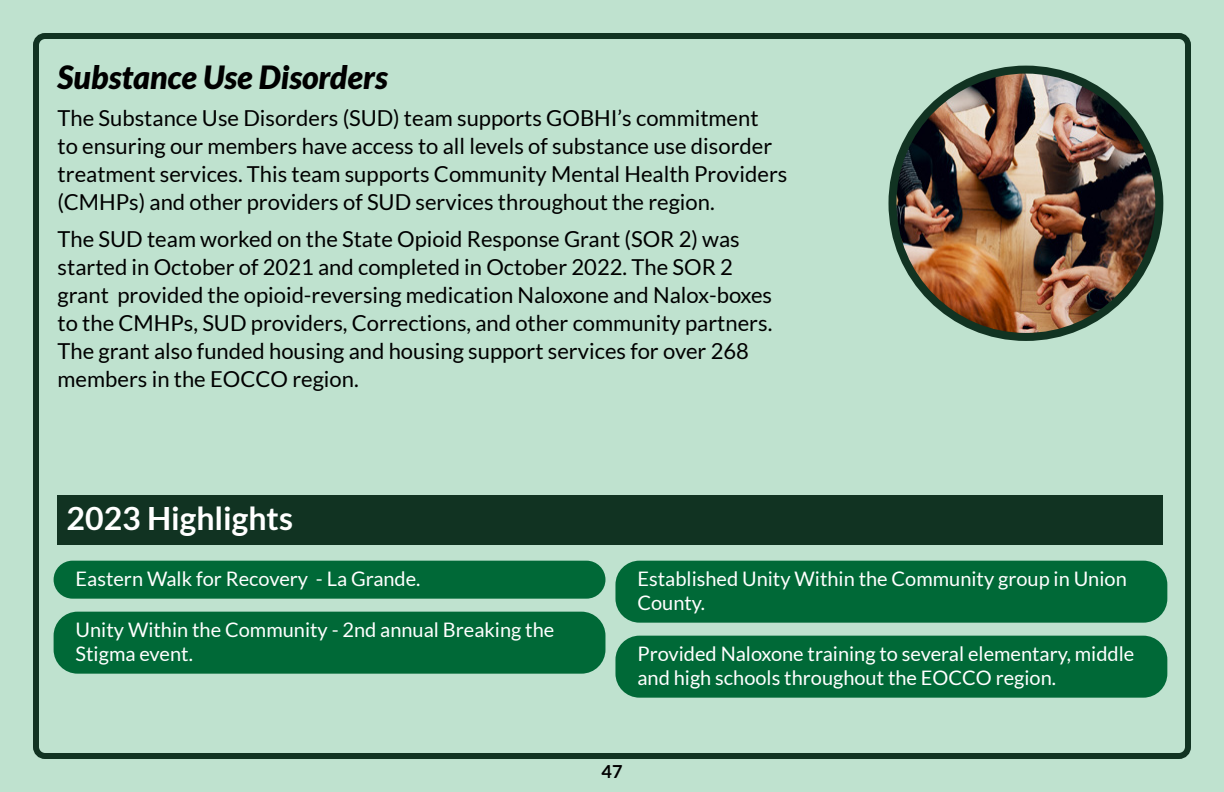
<style>
.page{position:relative;width:1224px;height:792px;background:#bfe2cf}
.page>*{position:absolute;margin:0;border:0;box-sizing:border-box;transform-origin:0 0}
.H2_black{font:italic 900 32px "Lato";color:#000}
.program_highlights_heading{font:700 32px "Lato";color:#fff}
.Main_text_1{font:22px/28px "Lato";color:#000}
.program_highlight_item{font:20px/24px "Lato";color:#fff}
.t1{font:700 18px "Lato";color:#000}
</style>
<div class="page">
<div style="left:33px;top:33px;width:1158px;height:726px;border:6px solid #132;border-radius:9px"></div>
<img style="left:892px;top:70px;width:267px;height:267px;border-radius:131px">
<div style="left:889px;top:66px;width:274px;height:275px;border:8px solid #132;border-radius:50%"></div>
<div style="left:58px;top:495px;width:1105px;height:50px;background:#132"></div>
<div style="left:54px;top:561px;width:551px;height:38px;background:#006937;border-radius:19px"></div>
<div style="left:54px;top:612px;width:551px;height:62px;background:#006937;border-radius:24px"></div>
<div style="left:615px;top:561px;width:552px;height:62px;background:#006937;border-radius:24px"></div>
<div style="left:615px;top:636px;width:552px;height:62px;background:#006937;border-radius:24px"></div>
<p class="H2_black" style="left:58px;top:59px;width:332px">Substance Use Disorders</p>
<p class="Main_text_1" style="left:58px;top:104px;width:731px">The Substance Use Disorders (SUD) team supports GOBHI’s commitment<br>to ensuring our members have access to all levels of substance use disorder treatment services. This team supports Community Mental Health Providers (CMHPs) and other providers of SUD services throughout the region.</p>
<p class="Main_text_1" style="left:58px;top:225px;width:716px">The SUD team worked on the State Opioid Response Grant (SOR 2) was started in October of 2021 and completed in October 2022. The SOR 2 grant provided the opioid-reversing medication Naloxone and Nalox-boxes to the CMHPs, SUD providers, Corrections, and other community partners.<br>The grant also funded housing and housing support services for over 268 members in the EOCCO region.</p>
<p class="program_highlights_heading" style="left:67px;top:500px;width:228px">2023 Highlights</p>
<p class="program_highlight_item" style="left:76px;top:566px;width:346px">Eastern Walk for Recovery - La Grande.</p>
<p class="program_highlight_item" style="left:76px;top:617px;width:480px">Unity Within the Community - 2nd annual Breaking the<br>Stigma event.</p>
<p class="program_highlight_item" style="left:637px;top:566px;width:491px">Established Unity Within the Community group in Union<br>County.</p>
<p class="program_highlight_item" style="left:637px;top:641px;width:498px">Provided Naloxone training to several elementary, middle and high schools throughout the EOCCO region.</p>
<p class="t1" style="left:602px;top:762px;width:22px">47</p>
</div>
